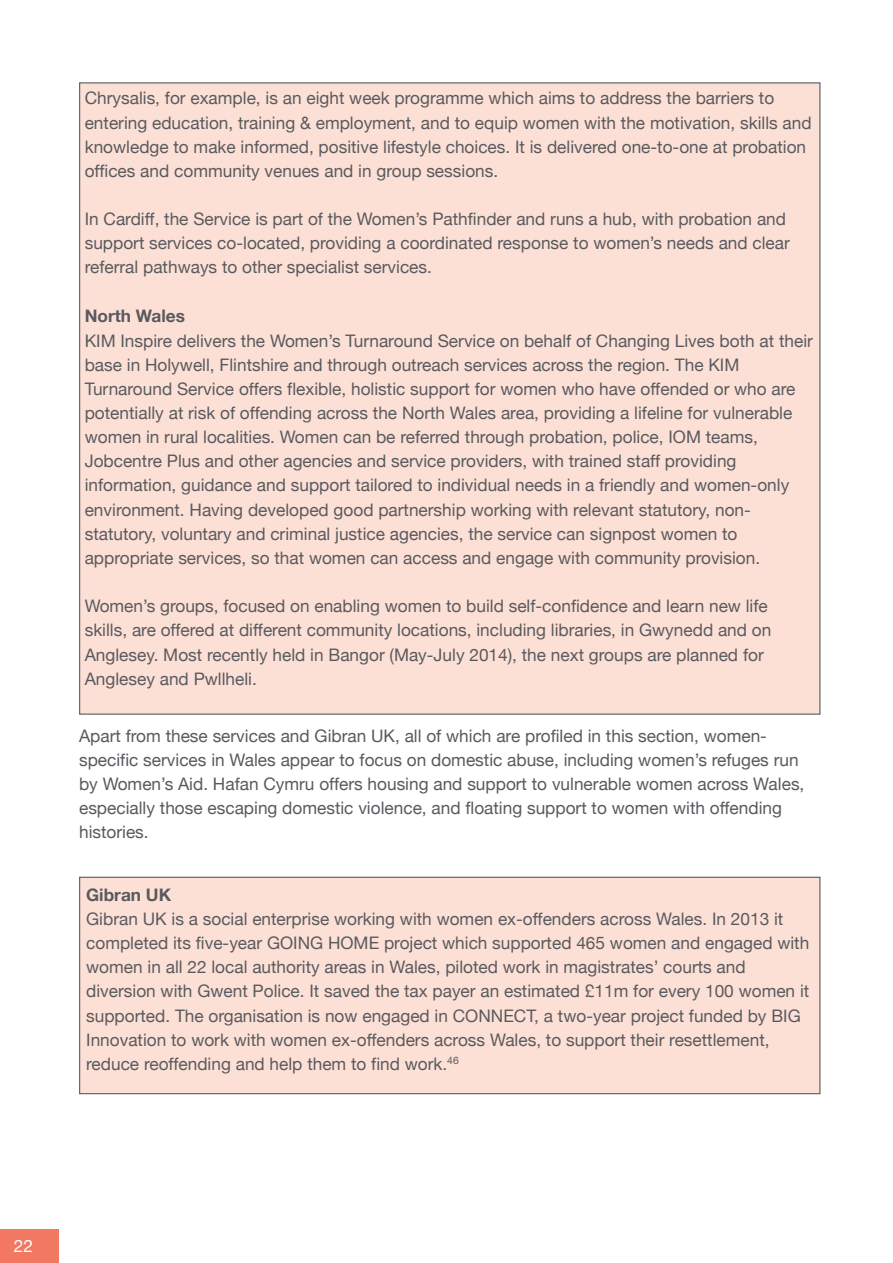
<style>
.page{position:relative;width:893px;height:1263px;background:#fff}
.page>*{position:absolute;margin:0;border:0;box-sizing:border-box;transform-origin:0 0}
.t1{font:17.25px/24.2px "Helvetica Neue";color:#595a5f}
.t2{font:700 17.25px "Helvetica Neue";color:#595a5f}
.t3{font:17.25px "Helvetica Neue";color:#fff}
</style>
<div class="page">
<div style="left:0;top:1229px;width:58px;height:34px;background:#f27862"></div>
<div style="left:80px;top:83px;width:739px;height:630px;background:#fde0d5"></div>
<div style="left:80px;top:878px;width:739px;height:215px;background:#fde0d5"></div>
<div style="left:79px;top:877px;width:741px;height:217px;border:1px solid #595a5f"></div>
<p class="t1" style="left:85px;top:86px;width:728px">Chrysalis, for example, is an eight week programme which aims to address the barriers to entering education, training &amp; employment, and to equip women with the motivation, skills and knowledge to make informed, positive lifestyle choices. It is delivered one-to-one at probation offices and community venues and in group sessions.</p>
<p class="t1" style="left:85px;top:207px;width:707px">In Cardiff, the Service is part of the Women’s Pathfinder and runs a hub, with probation and support services co-located, providing a coordinated response to women’s needs and clear referral pathways to other specialist services.</p>
<p class="t2" style="left:85px;top:305px;width:102px">North Wales</p>
<p class="t1" style="left:85px;top:328px;width:730px">KIM Inspire delivers the Women’s Turnaround Service on behalf of Changing Lives both at their base in Holywell, Flintshire and through outreach services across the region. The KIM Turnaround Service offers flexible, holistic support for women who have offended or who are potentially at risk of offending across the North Wales area, providing a lifeline for vulnerable women in rural localities. Women can be referred through probation, police, IOM teams, Jobcentre Plus and other agencies and service providers, with trained staff providing information, guidance and support tailored to individual needs in a friendly and women-only environment. Having developed good partnership working with relevant statutory, non&shy;statutory, voluntary and criminal justice agencies, the service can signpost women to appropriate services, so that women can access and engage with community provision.</p>
<p class="t1" style="left:85px;top:594px;width:688px">Women’s groups, focused on enabling women to build self-confidence and learn new life skills, are offered at different community locations, including libraries, in Gwynedd and on Anglesey. Most recently held in Bangor (May-July 2014), the next groups are planned for Anglesey and Pwllheli.</p>
<p class="t1" style="left:79px;top:723px;width:727px">Apart from these services and Gibran UK, all of which are profiled in this section, women&shy;specific services in Wales appear to focus on domestic abuse, including women’s refuges run by Women’s Aid. Hafan Cymru offers housing and support to vulnerable women across Wales, especially those escaping domestic violence, and floating support to women with offending histories.</p>
<p class="t2" style="left:86px;top:884px;width:86px">Gibran UK</p>
<p class="t1" style="left:86px;top:906px;width:725px">Gibran UK is a social enterprise working with women ex-offenders across Wales. In 2013 it completed its five-year GOING HOME project which supported 465 women and engaged with women in all 22 local authority areas in Wales, piloted work in magistrates’ courts and diversion with Gwent Police. It saved the tax payer an estimated £11m for every 100 women it supported. The organisation is now engaged in CONNECT, a two-year project funded by BIG Innovation to work with women ex-offenders across Wales, to support their resettlement, reduce reoffending and help them to find work.<sup>46</sup></p>
<p class="t3" style="left:14px;top:1235px;width:21px">22</p>
</div>
